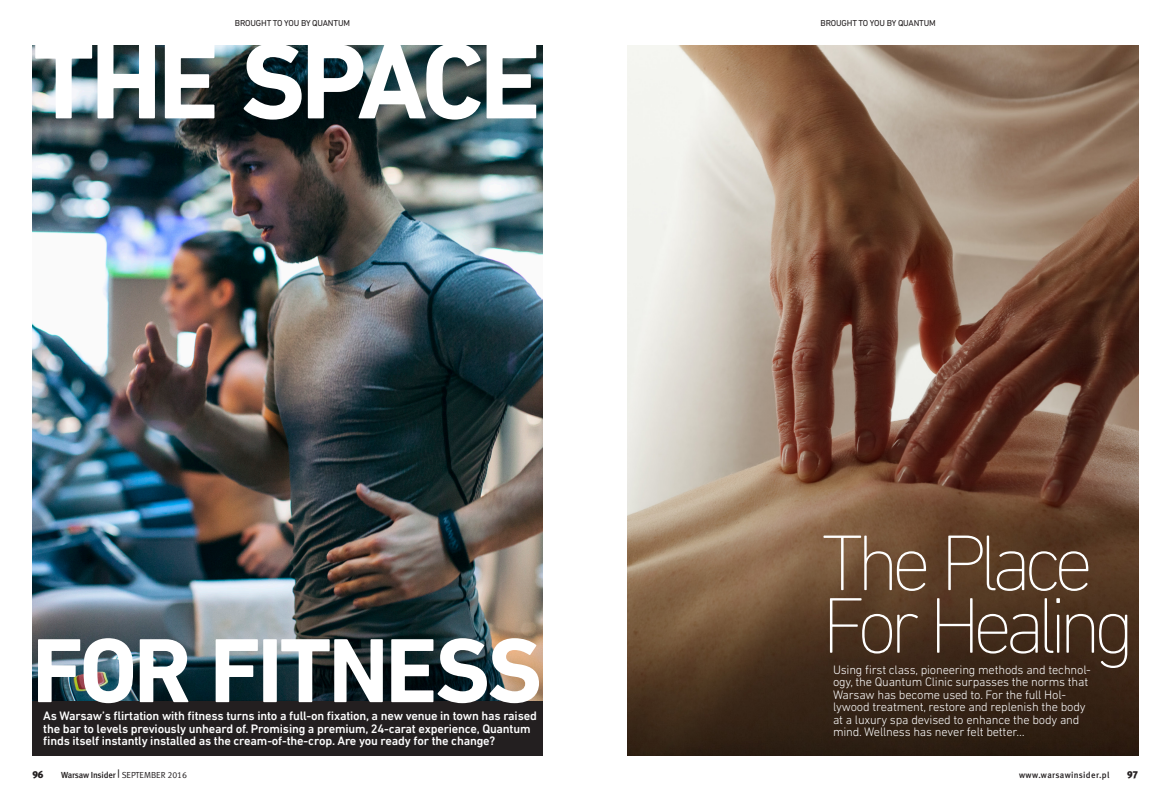
<style>
.page{position:relative;width:1170px;height:798px;background:#fff}
.page>*{position:absolute;margin:0;border:0;box-sizing:border-box;transform-origin:0 0}
.Fea_8_25_9_drop_cap{font:700 108.75px "DIN Next LT Pro";letter-spacing:-.04em;color:#fff}
.Fea_8_25_9_drop_cap-2{font:700 92.5px "DIN Next LT Pro";letter-spacing:-.035em;color:#fff}
.Fea_8_25_9_drop_cap-3{font:200 80.25px/62.5px "DIN Next LT Pro";letter-spacing:-.095em;color:#fff}
.Fea_8_25_9_drop_cap-4{font:500 12.5px/12.5px "DIN Next LT Pro";letter-spacing:-.015em;color:#fff}
.Fea_8_25_9_drop_cap-5{font:300 12.5px/12.5px "DIN Next LT Pro";letter-spacing:-.015em;color:#fff}
.t1{font:10px "Meta Black CELF";color:#231f20}
.t2{font:8.75px "DIN Next LT Pro";letter-spacing:-.02em;color:#231f20}
.t3{font:8.75px "Meta Medium CE";letter-spacing:-.025em;color:#231f20}
.t4{font:8.75px "Meta Medium CELF";letter-spacing:.035em;color:#231f20}
.s1{font-family:"Meta Normal CELF"}
</style>
<div class="page">
<img style="left:627px;top:45px;width:510px;height:710px">
<div style="left:32px;top:45px;width:510px;height:710px;background:#231f20"></div>
<img style="left:32px;top:45px;width:510px;height:655px">
<p class="t2" style="left:235px;top:18px;width:117px">BROUGHT TO YOU BY QUANTUM</p>
<p class="t2" style="left:820px;top:18px;width:117px">BROUGHT TO YOU BY QUANTUM</p>
<p class="Fea_8_25_9_drop_cap" style="left:33px;top:18px;width:509px">THE SPACE</p>
<p class="Fea_8_25_9_drop_cap-2" style="left:32px;top:616px;width:511px">FOR FITNESS</p>
<p class="Fea_8_25_9_drop_cap-4" style="left:43px;top:709px;width:495px">As Warsaw’s flirtation with fitness turns into a full-on fixation, a new venue in town has raised the bar to levels previously unheard of. Promising a premium, 24-carat experience, Quantum finds itself instantly installed as the cream-of-the-crop. Are you ready for the change?</p>
<p class="Fea_8_25_9_drop_cap-3" style="left:821px;top:530px;width:315px">The Place<br>For Healing</p>
<p class="Fea_8_25_9_drop_cap-5" style="left:832px;top:662px;width:259px">Using first class, pioneering methods and technol&shy;ogy, the Quantum Clinic surpasses the norms that Warsaw has become used to. For the full Hol&shy;lywood treatment, restore and replenish the body at a luxury spa devised to enhance the body and mind. Wellness has never felt better…</p>
<p class="t1" style="left:32px;top:768px;width:12px">96</p>
<p class="t3" style="left:61px;top:769px;width:127px">Warsaw Insider | <span class="s1">SEPTEMBER 2016</span></p>
<p class="t4" style="left:1018px;top:769px;width:92px">www.warsawinsider.pl</p>
<p class="t1" style="left:1126px;top:768px;width:12px">97</p>
</div>
